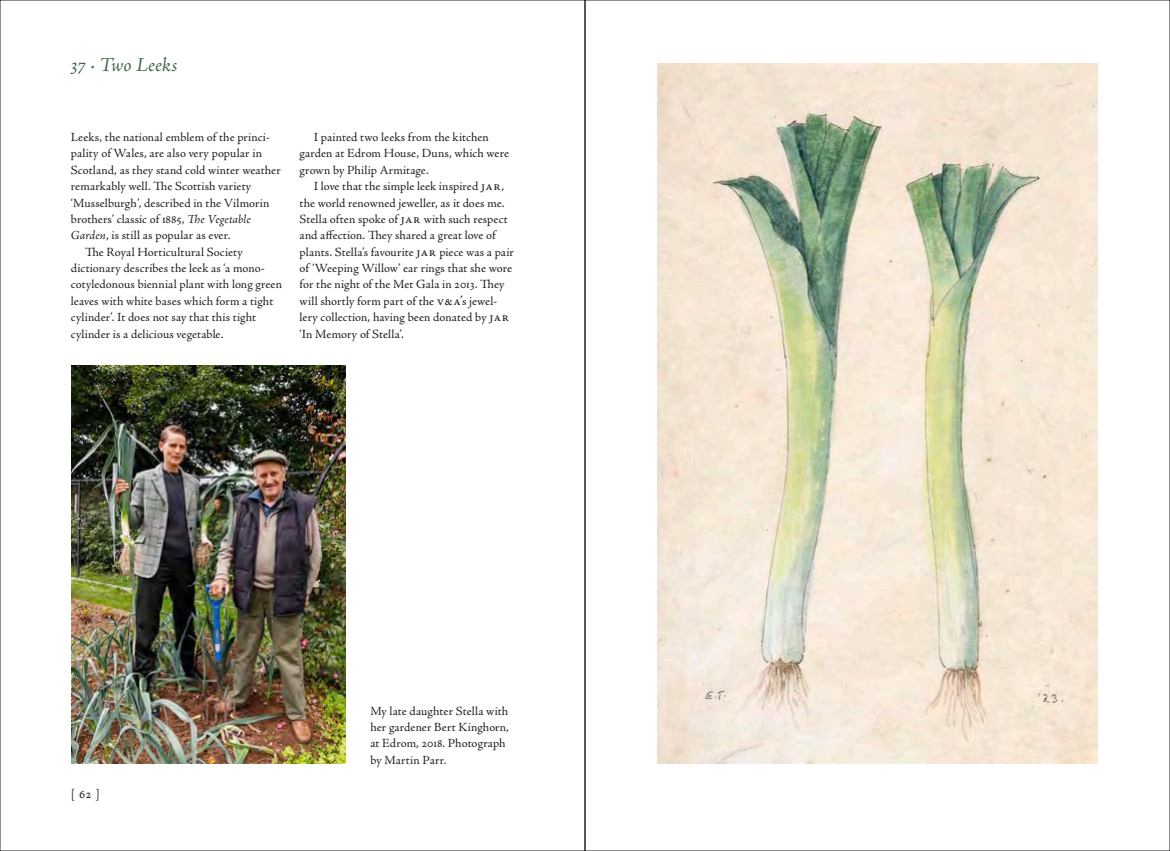
<style>
.page{position:relative;width:1170px;height:851px;background:#fff}
.page>*{position:absolute;margin:0;border:0;box-sizing:border-box;transform-origin:0 0}
.Cat_Title{font:italic 20px "Adobe Jenson Pro";letter-spacing:.02em;color:#416449}
.t1{font:13px "Adobe Jenson Pro";color:#231f20}
.Cat_Text{font:12.5px/16.4px "Adobe Jenson Pro";letter-spacing:.005em;color:#231f20}
.Cat_Text_flush{font:12.5px/16.4px "Adobe Jenson Pro";letter-spacing:.005em;color:#231f20}
.s1{font-style:italic}
.s2{font-size:13.75px}
</style>
<div class="page">
<img style="left:657px;top:64px;width:440px;height:699px">
<img style="left:71px;top:365px;width:274px;height:398px">
<p class="Cat_Title" style="left:71px;top:53px;width:108px">37 · Two Leeks</p>
<p class="Cat_Text_flush" style="left:71px;top:129px;width:211px">Leeks, the national emblem of the princi&shy;pality of Wales, are also very popular in Scotland, as they stand cold winter weather remarkably well. The Scottish variety ‘Musselburgh’, described in the Vilmorin brothers’ classic of 1885, <span class="s1">The Vegetable Garden</span>, is still as popular as ever.</p>
<p class="Cat_Text" style="left:71px;top:244px;width:213px;text-indent:14px">The Royal Horticultural Society dictionary describes the leek as ‘a mono&shy;cotyledonous biennial plant with long green leaves with white bases which form a tight cylinder’. It does not say that this tight cylinder is a delicious vegetable.</p>
<p class="Cat_Text" style="left:299px;top:129px;width:211px;text-indent:14px">I painted two leeks from the kitchen garden at Edrom House, Duns, which were grown by Philip Armitage.</p>
<p class="Cat_Text" style="left:299px;top:178px;width:216px;text-indent:14px">I love that the simple leek inspired <span class="s2">JAR</span>, the world renowned jeweller, as it does me.<br>Stella often spoke of <span class="s2">JAR</span> with such respect and affection. They shared a great love of plants. Stella’s favourite <span class="s2">JAR</span> piece was a pair of ‘Weeping Willow’ ear rings that she wore for the night of the Met Gala in 2013. They will shortly form part of the <span class="s2">V&amp;A’</span>s jewel&shy;lery collection, having been donated by <span class="s2">JAR </span>‘In Memory of Stella’.</p>
<p class="t1" style="left:71px;top:786px;width:30px">[ 62 ]</p>
<p class="Cat_Text_flush" style="left:370px;top:702px;width:140px">My late daughter Stella with her gardener Bert Kinghorn, at Edrom, 2018. Photograph by Martin Parr.</p>
</div>
